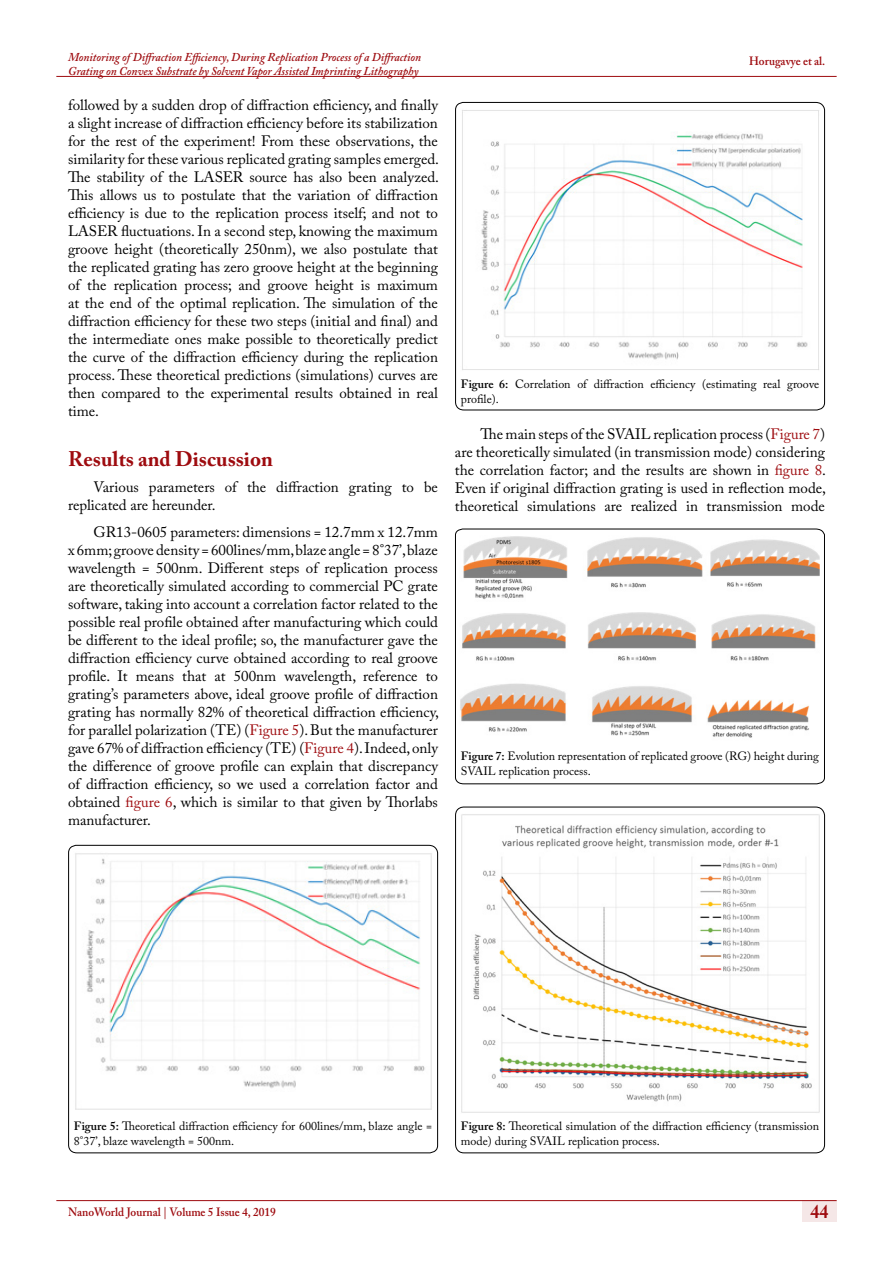
<style>
.page{position:relative;width:893px;height:1263px;background:#fff}
.page>*{position:absolute;margin:0;border:0;box-sizing:border-box;transform-origin:0 0}
.t1{font:700 21px "Adobe Caslon Pro";color:#9e0b0f}
.t2{font:700 19.5px "Adobe Caslon Pro";color:#9e0b0f;scale:.9 1}
.t3{font:15px/18px "Adobe Caslon Pro";color:#000;text-align:justify}
.t4{font:12px/15px "Adobe Caslon Pro";color:#000}
.t5{font:italic 600 12px/14.4px "Adobe Caslon Pro";color:#9e0b0f;scale:.95 1}
.t6{font:600 12px "Adobe Caslon Pro";color:#9e0b0f;scale:.95 1}
.s1{color:#9e0b0f}
.s2{font-weight:600}
</style>
<div class="page">
<div style="left:802px;top:1200px;width:35px;height:21px;background:#f5e7e7"></div>
<hr style="left:56px;top:1200px;width:781px;height:1px;background:#9e0b0f">
<hr style="left:56px;top:76px;width:781px;height:1px;background:#9e0b0f">
<svg style="left:455px;top:102px;width:370px;height:309px"></svg>
<img style="left:460px;top:109px;width:360px;height:263px">
<div style="left:455px;top:807px;width:370px;height:346px;border:1px solid #000;border-radius:8px"></div>
<img style="left:461px;top:814px;width:359px;height:299px">
<svg style="left:455px;top:528px;width:370px;height:256px"></svg>
<img style="left:460px;top:535px;width:360px;height:208px">
<svg style="left:68px;top:844px;width:370px;height:309px"></svg>
<img style="left:73px;top:852px;width:360px;height:260px">
<p class="t5" style="left:68px;top:49px;width:373px">Monitoring of Diffraction Efficiency, During Replication Process of a Diffraction<br>Grating on Convex Substrate by Solvent Vapor Assisted Imprinting Lithography</p>
<p class="t6" style="left:749px;top:54px;width:82px">Horugavye et al.</p>
<p class="t3" style="left:68px;top:96px;width:373px">followed by a sudden drop of diffraction efficiency, and finally a slight increase of diffraction efficiency before its stabilization for the rest of the experiment! From these observations, the similarity for these various replicated grating samples emerged.<br>The stability of the LASER source has also been analyzed.<br>This allows us to postulate that the variation of diffraction efficiency is due to the replication process itself; and not to LASER fluctuations. In a second step, knowing the maximum groove height (theoretically 250nm), we also postulate that the replicated grating has zero groove height at the beginning of the replication process; and groove height is maximum at the end of the optimal replication. The simulation of the diffraction efficiency for these two steps (initial and final) and the intermediate ones make possible to theoretically predict the curve of the diffraction efficiency during the replication process. These theoretical predictions (simulations) curves are then compared to the experimental results obtained in real time.</p>
<h1 class="t1" style="left:68px;top:446px;width:206px">Results and Discussion</h1>
<p class="t3" style="left:68px;top:478px;width:371px;text-indent:26px">Various parameters of the diffraction grating to be replicated are hereunder.</p>
<p class="t3" style="left:68px;top:523px;width:372px;text-indent:26px">GR13-0605 parameters: dimensions = 12.7mm x 12.7mm x 6mm; groove density = 600lines/mm, blaze angle = 8°37’, blaze wavelength = 500nm. Different steps of replication process are theoretically simulated according to commercial PC grate software, taking into account a correlation factor related to the possible real profile obtained after manufacturing which could be different to the ideal profile; so, the manufacturer gave the diffraction efficiency curve obtained according to real groove profile. It means that at 500nm wavelength, reference to grating’s parameters above, ideal groove profile of diffraction grating has normally 82% of theoretical diffraction efficiency, for parallel polarization (TE) (<span class="s1">Figure 5</span>). But the manufacturer gave 67% of diffraction efficiency (TE) (<span class="s1">Figure 4</span>). Indeed, only the difference of groove profile can explain that discrepancy of diffraction efficiency, so we used a correlation factor and obtained <span class="s1">figure 6</span>, which is similar to that given by Thorlabs manufacturer.</p>
<p class="t4" style="left:461px;top:376px;width:360px"><span class="s2">Figure 6:</span> Correlation of diffraction efficiency (estimating real groove profile).</p>
<p class="t3" style="left:455px;top:424px;width:372px;text-indent:26px">The main steps of the SVAIL replication process (<span class="s1">Figure 7</span>) are theoretically simulated (in transmission mode) considering the correlation factor; and the results are shown in <span class="s1">figure 8</span>.<br>Even if original diffraction grating is used in reflection mode, theoretical simulations are realized in transmission mode</p>
<p class="t4" style="left:461px;top:748px;width:360px"><span class="s2">Figure 7:</span> Evolution representation of replicated groove (RG) height during<br>SVAIL replication process.</p>
<p class="t4" style="left:74px;top:1119px;width:360px"><span class="s2">Figure 5:</span> Theoretical diffraction efficiency for 600lines/mm, blaze angle =<br>8°37’, blaze wavelength = 500nm.</p>
<p class="t4" style="left:461px;top:1118px;width:360px"><span class="s2">Figure 8:</span> Theoretical simulation of the diffraction efficiency (transmission mode) during SVAIL replication process.</p>
<p class="t6" style="left:68px;top:1204px;width:220px">NanoWorld Journal | Volume 5 Issue 4, 2019</p>
<h2 class="t2" style="left:811px;top:1200px;width:21px">44</h2>
</div>
